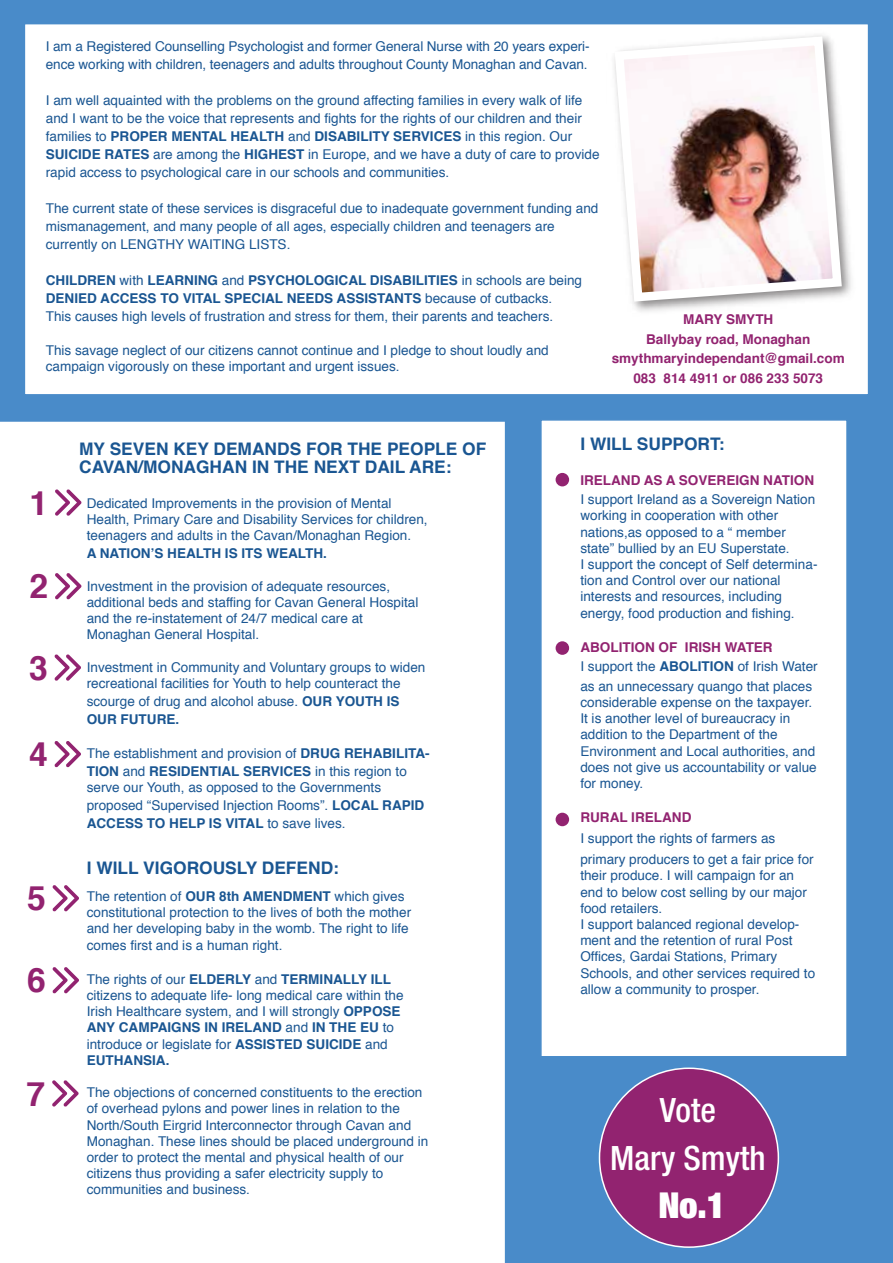
<style>
.page{position:relative;width:893px;height:1263px;background:#fff}
.page>*{position:absolute;margin:0;border:0;box-sizing:border-box;transform-origin:0 0}
.t1{font:900 expanded 35.85px "Helvetica Neue";color:#fff}
.t2{font:500 condensed 33.6px/48px "Helvetica Neue";color:#fff;text-align:center}
.t3{font:700 33.6px "Helvetica";color:#922370}
.t4{font:700 17.25px/18px "Helvetica";color:#1a5692}
.t5{font:13.5px/16.2px "Helvetica";color:#1a5692}
.t6{font:700 13.5px/19.5px "Helvetica";color:#922370;text-align:center}
.t7{font:700 13.5px "Helvetica";color:#1a5692}
.s1{font-weight:700}
.s2{font-weight:700;color:#922370}
</style>
<div class="page">
<div style="left:0;top:0;width:893px;height:422px;background:#498bc9"></div>
<div style="left:24px;top:23px;width:845px;height:373px;background:#fff;border:1px solid #498bc9"></div>
<div style="left:505px;top:409px;width:388px;height:854px;background:#498bc9"></div>
<div style="left:540px;top:419px;width:308px;height:638px;background:#fff;border:1px solid #498bc9"></div>
<img style="left:635px;top:221px;width:216px;height:91px">
<svg style="left:614px;top:35px;width:232px;height:271px"></svg>
<svg style="left:55px;top:489px;width:26px;height:27px"></svg>
<svg style="left:55px;top:573px;width:26px;height:26px"></svg>
<svg style="left:52px;top:885px;width:27px;height:26px"></svg>
<svg style="left:52px;top:967px;width:27px;height:26px"></svg>
<svg style="left:52px;top:1080px;width:27px;height:27px"></svg>
<svg style="left:54px;top:654px;width:27px;height:27px"></svg>
<svg style="left:54px;top:741px;width:27px;height:26px"></svg>
<div style="left:599px;top:1068px;width:179px;height:179px;background:#922370;border-radius:50%"></div>
<div style="left:556px;top:473px;width:13px;height:13px;background:#922370;border-radius:50%"></div>
<div style="left:556px;top:641px;width:13px;height:14px;background:#922370;border-radius:50%"></div>
<div style="left:556px;top:813px;width:13px;height:13px;background:#922370;border-radius:50%"></div>
<p class="t5" style="left:46px;top:37px;width:545px;line-height:18px">I am a Registered Counselling Psychologist and former General Nurse with 20 years experi&shy;ence working with children, teenagers and adults throughout County Monaghan and Cavan.</p>
<p class="t5" style="left:46px;top:91px;width:555px;line-height:18px">I am well aquainted with the problems on the ground affecting families in every walk of life and I want to be the voice that represents and fights for the rights of our children and their families to <span class="s1">PROPER MENTAL HEALTH</span> and <span class="s1">DISABILITY SERVICES</span> in this region. Our <span class="s1">SUICIDE RATES</span> are among the <span class="s1">HIGHEST</span> in Europe, and we have a duty of care to provide rapid access to psychological care in our schools and communities.</p>
<p class="t5" style="left:46px;top:199px;width:554px;line-height:18px">The current state of these services is disgraceful due to inadequate government funding and mismanagement, and many people of all ages, especially children and teenagers are currently on LENGTHY WAITING LISTS.</p>
<p class="t5" style="left:46px;top:271px;width:538px;line-height:18px"><span class="s1">CHILDREN</span> with <span class="s1">LEARNING</span> and <span class="s1">PSYCHOLOGICAL DISABILITIES</span> in schools are being<br><span class="s1">DENIED ACCESS TO VITAL SPECIAL NEEDS ASSISTANTS</span> because of cutbacks.<br>This causes high levels of frustration and stress for them, their parents and teachers.</p>
<p class="t5" style="left:46px;top:342px;width:504px">This savage neglect of our citizens cannot continue and I pledge to shout loudly and campaign vigorously on these important and urgent issues.</p>
<p class="t6" style="left:612px;top:310px;width:234px">MARY SMYTH<br>Ballybay road, Monaghan smythmaryindependant@gmail.com<br>083 814 4911 or 086 233 5073</p>
<h2 class="t3" style="left:29px;top:476px;width:20px">1</h2>
<h2 class="t3" style="left:29px;top:559px;width:20px">2</h2>
<h2 class="t3" style="left:29px;top:641px;width:20px">3</h2>
<h2 class="t3" style="left:29px;top:727px;width:20px">4</h2>
<h2 class="t3" style="left:27px;top:871px;width:20px">5</h2>
<h2 class="t3" style="left:27px;top:953px;width:20px">6</h2>
<h2 class="t3" style="left:27px;top:1067px;width:20px">7</h2>
<p class="t4" style="left:79px;top:440px;width:409px">MY SEVEN KEY DEMANDS FOR THE PEOPLE OF<br>CAVAN/MONAGHAN IN THE NEXT DAIL ARE:</p>
<p class="t4" style="left:580px;top:436px;width:146px">I WILL SUPPORT:</p>
<p class="t6" style="left:580px;top:470px;width:235px">IRELAND AS A SOVEREIGN NATION</p>
<p class="t5" style="left:580px;top:492px;width:239px">I support Ireland as a Sovereign Nation working in cooperation with other nations,as opposed to a “ member state” bullied by an EU Superstate.<br>I support the concept of Self determina&shy;tion and Control over our national interests and resources, including energy, food production and fishing.</p>
<p class="t5" style="left:580px;top:638px;width:239px;line-height:19.5px"><span class="s2">ABOLITION OF IRISH WATER<br></span>I support the <span class="s1">ABOLITION</span> of Irish Water as an unnecessary quango that places</p>
<p class="t5" style="left:580px;top:694px;width:238px">considerable expense on the taxpayer.<br>It is another level of bureaucracy in addition to the Department of the Environment and Local authorities, and does not give us accountability or value for money.</p>
<p class="t6" style="left:580px;top:808px;width:113px">RURAL IRELAND</p>
<p class="t5" style="left:580px;top:828px;width:235px;line-height:21px">I support the rights of farmers as primary producers to get a fair price for</p>
<p class="t5" style="left:580px;top:868px;width:236px">their produce. I will campaign for an end to below cost selling by our major food retailers.<br>I support balanced regional develop&shy;ment and the retention of rural Post Offices, Gardai Stations, Primary Schools, and other services required to allow a community to prosper.</p>
<p class="t5" style="left:87px;top:495px;width:342px">Dedicated Improvements in the provision of Mental<br>Health, Primary Care and Disability Services for children, teenagers and adults in the Cavan/Monaghan Region.</p>
<p class="t7" style="left:87px;top:542px;width:242px">A NATION’S HEALTH IS ITS WEALTH.</p>
<p class="t5" style="left:87px;top:578px;width:333px">Investment in the provision of adequate resources, additional beds and staffing for Cavan General Hospital and the re-instatement of 24/7 medical care at Monaghan General Hospital.</p>
<p class="t5" style="left:87px;top:659px;width:340px">Investment in Community and Voluntary groups to widen recreational facilities for Youth to help counteract the</p>
<p class="t5" style="left:87px;top:692px;width:314px;line-height:18px">scourge of drug and alcohol abuse. <span class="s1">OUR YOUTH IS<br>OUR FUTURE.</span></p>
<p class="t5" style="left:87px;top:745px;width:344px;line-height:18px">The establishment and provision of <span class="s1">DRUG REHABILITA-<br>TION</span> and <span class="s1">RESIDENTIAL SERVICES</span> in this region to</p>
<p class="t5" style="left:87px;top:779px;width:339px;line-height:18px">serve our Youth, as opposed to the Governments proposed “Supervised Injection Rooms”. <span class="s1">LOCAL RAPID<br>ACCESS TO HELP IS VITAL</span> to save lives.</p>
<p class="t4" style="left:87px;top:859px;width:254px">I WILL VIGOROUSLY DEFEND:</p>
<p class="t5" style="left:87px;top:888px;width:326px">The retention of <span class="s1">OUR 8th AMENDMENT</span> which gives constitutional protection to the lives of both the mother and her developing baby in the womb. The right to life comes first and is a human right.</p>
<p class="t5" style="left:87px;top:971px;width:318px">The rights of our <span class="s1">ELDERLY</span> and <span class="s1">TERMINALLY ILL </span>citizens to adequate life- long medical care within the Irish Healthcare system, and I will strongly <span class="s1">OPPOSE ANY CAMPAIGNS IN IRELAND</span> and <span class="s1">IN THE EU</span> to introduce or legislate for <span class="s1">ASSISTED SUICIDE</span> and <span class="s1">EUTHANSIA.</span></p>
<p class="t5" style="left:87px;top:1085px;width:343px">The objections of concerned constituents to the erection of overhead pylons and power lines in relation to the North/South Eirgrid Interconnector through Cavan and Monaghan. These lines should be placed underground in order to protect the mental and physical health of our citizens thus providing a safer electricity supply to communities and business.</p>
<h2 class="t2" style="left:610px;top:1085px;width:157px">Vote<br>Mary Smyth</h2>
<h1 class="t1" style="left:658px;top:1182px;width:69px">No.1</h1>
</div>
